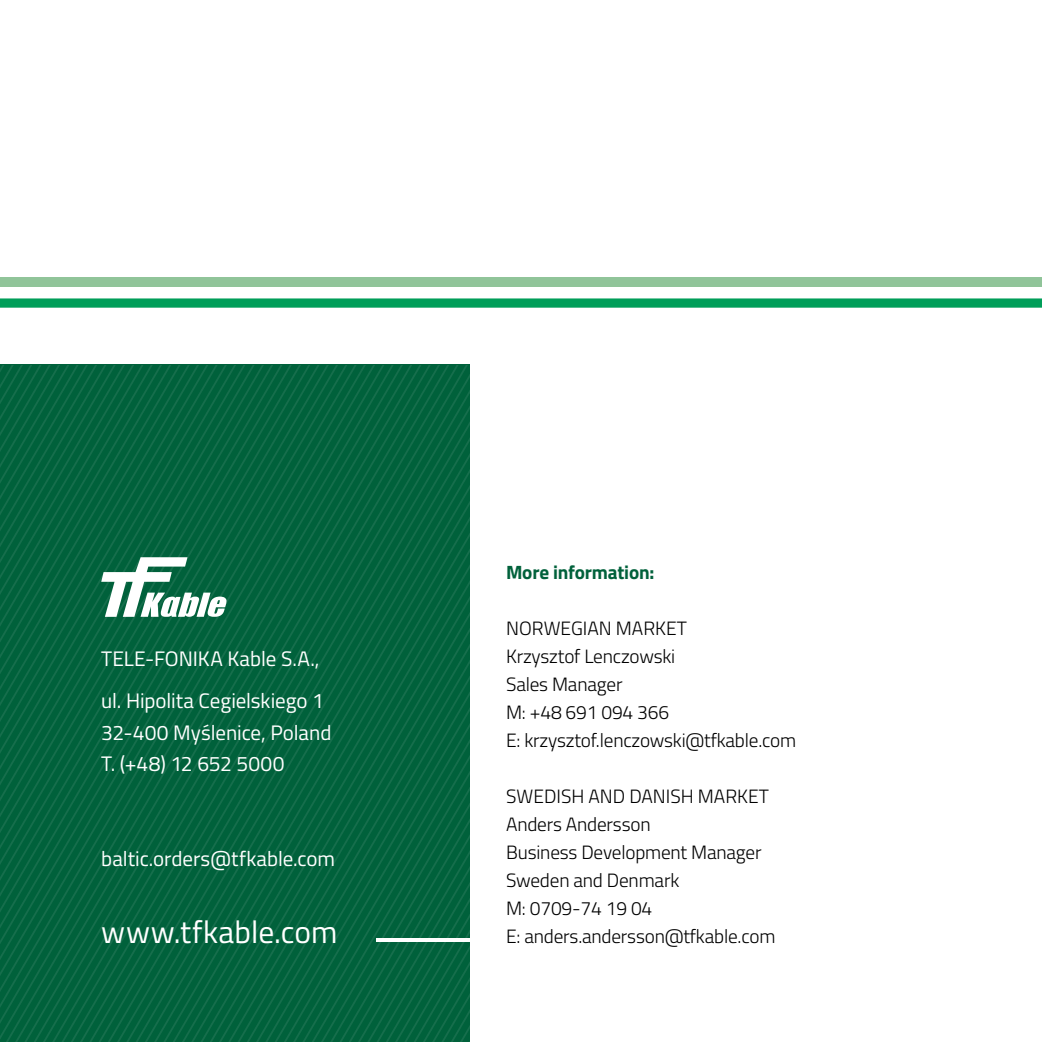
<style>
.page{position:relative;width:1042px;height:1042px;background:#fff}
.page>*{position:absolute;margin:0;border:0;box-sizing:border-box;transform-origin:0 0}
.t1{font:31.5px "Titillium";letter-spacing:.01em;color:#fff}
.t2{font:21px/42px "Titillium";letter-spacing:-.005em;color:#fff}
.t3{font:300 19.25px/28px "Titillium";letter-spacing:-.01em;color:#000}
.t4{font:700 19.25px "Titillium";letter-spacing:-.01em;color:#00613b}
</style>
<div class="page">
<svg style="left:329px;top:365px;width:141px;height:677px;background:#04633e"></svg>
<svg style="left:0;top:365px;width:329px;height:677px;background:#04633e"></svg>
<hr style="left:376px;top:938px;width:96px;height:4px;background:#fff">
<svg style="left:101px;top:557px;width:126px;height:60px"></svg>
<svg style="left:0;top:298px;width:1042px;height:10px;background:#14a566"></svg>
<div style="left:0;top:277px;width:1042px;height:9px;background:#90c499"></div>
<p class="t2" style="left:101px;top:637px;width:224px">TELE-FONIKA Kable S.A., ul. Hipolita Cegielskiego 1</p>
<p class="t2" style="left:101px;top:715px;width:232px;line-height:31.5px">32-400 Myślenice, Poland<br>T. (+48) 12 652 5000</p>
<p class="t2" style="left:101px;top:836px;width:235px">baltic.orders@tfkable.com</p>
<h1 class="t1" style="left:101px;top:908px;width:238px">www.tfkable.com</h1>
<p class="t4" style="left:506px;top:557px;width:150px">More information:</p>
<p class="t3" style="left:506px;top:613px;width:292px">NORWEGIAN MARKET<br>Krzysztof Lenczowski<br>Sales Manager<br>M: +48 691 094 366<br>E: krzysztof.lenczowski@tfkable.com</p>
<p class="t3" style="left:506px;top:781px;width:271px">SWEDISH AND DANISH MARKET<br>Anders Andersson<br>Business Development Manager<br>Sweden and Denmark<br>M: 0709-74 19 04<br>E: anders.andersson@tfkable.com</p>
</div>
